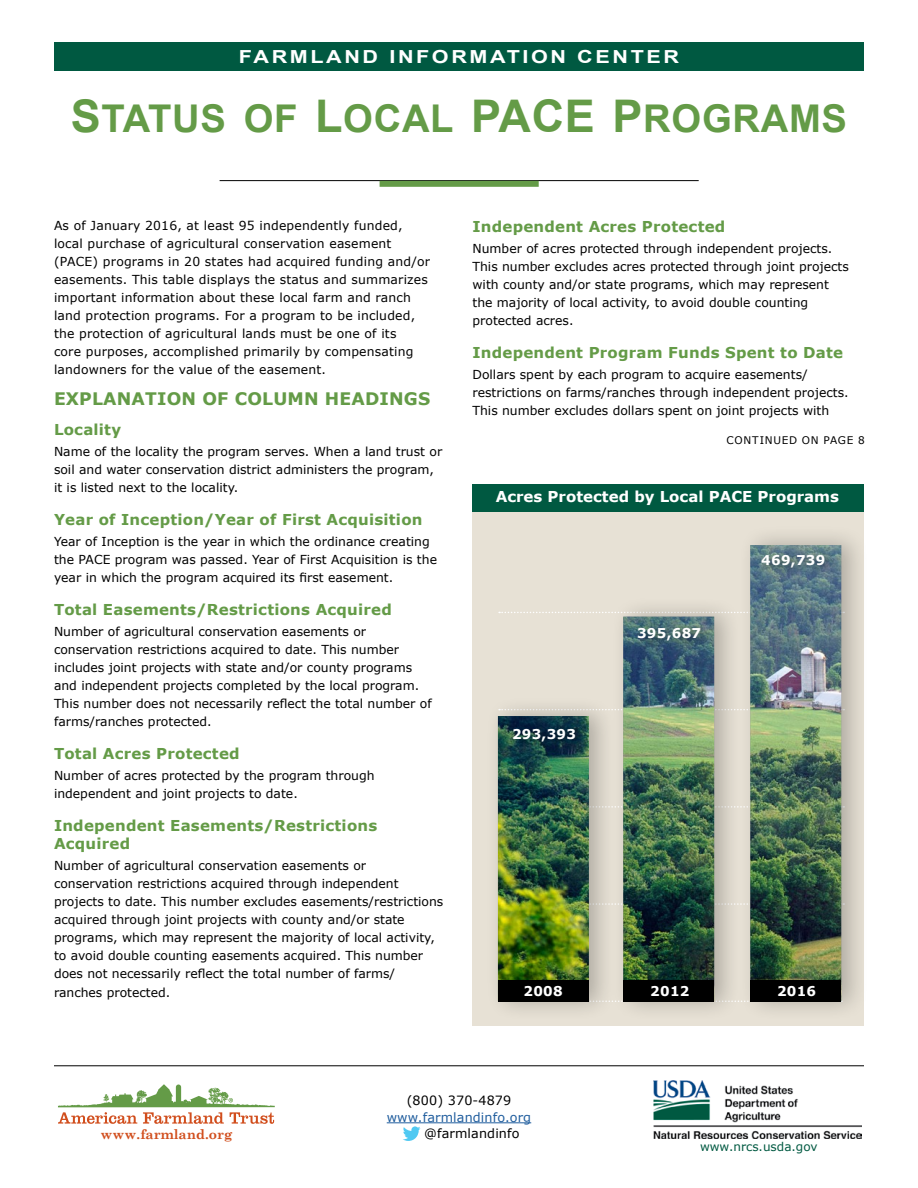
<style>
.page{position:relative;width:918px;height:1188px;background:#fff}
.page>*{position:absolute;margin:0;border:0;box-sizing:border-box;transform-origin:0 0}
.t1{font:38.25px "Arial Bold MT SC850";letter-spacing:.02em;color:#649b47}
.t2{font:700 18px "Arial";letter-spacing:.12em;color:#fff;scale:1.2 1}
.t3{font:700 17.25px "Verdana";letter-spacing:.01em;color:#649b47}
.t4{font:700 15px/18px "Verdana";letter-spacing:.015em;color:#649b47}
.t5{font:700 15px "Verdana";color:#fff}
.t6{font:700 13.5px "Verdana";letter-spacing:.02em;color:#fff}
.t7{font:700 13.5px "Century Schoolbook";color:#d14e1d}
.t8{font:12.75px "Verdana";letter-spacing:.01em;color:#000}
.t9{font:12.75px "Verdana";letter-spacing:.01em;color:#215e9e}
.t10{font:12.3px/18px "Verdana";color:#000}
.t11{font:12px "Verdana";color:#005941}
.t12{font:10.5px "Verdana";letter-spacing:.07em;color:#000}
.s1{font-size:45px}
</style>
<div class="page">
<div style="left:54px;top:42px;width:810px;height:28px;background:#005941"></div>
<hr style="left:54px;top:1066px;width:810px;height:1px;background:#000">
<svg style="left:58px;top:1084px;width:217px;height:40px"></svg>
<hr style="left:387px;top:1122px;width:144px;height:1px;background:#215e9e">
<svg style="left:403px;top:1126px;width:18px;height:15px"></svg>
<img style="left:654px;top:1080px;width:207px;height:58px">
<div style="left:472px;top:484px;width:392px;height:542px;background:#e7e1d5"></div>
<hr style="left:220px;top:180px;width:479px;height:1px;background:#000">
<div style="left:380px;top:181px;width:159px;height:6px;background:#649b47"></div>
<div style="left:472px;top:484px;width:392px;height:28px;background:#005941"></div>
<div style="left:485px;top:525px;width:384px;height:496px;background:#000;opacity:.25"></div>
<img style="left:498px;top:545px;width:343px;height:456px">
<div style="left:633px;top:622px;width:78px;height:28px;background:#000;opacity:.5"></div>
<div style="left:757px;top:549px;width:78px;height:28px;background:#000;opacity:.5"></div>
<div style="left:509px;top:723px;width:77px;height:28px;background:#000;opacity:.5"></div>
<div style="left:498px;top:980px;width:91px;height:22px;background:#000"></div>
<div style="left:623px;top:980px;width:91px;height:22px;background:#000"></div>
<div style="left:750px;top:980px;width:91px;height:22px;background:#000"></div>
<h2 class="t2" style="left:239px;top:44px;width:368px">FARMLAND INFORMATION CENTER</h2>
<h1 class="t1" style="left:71px;top:93px;width:774px"><span class="s1">S</span>TATUS OF <span class="s1">L</span>OCAL <span class="s1">PAC E P</span>ROGRAMS</h1>
<p class="t10" style="left:54px;top:217px;width:378px">As of January 2016, at least 95 independently funded, local purchase of agricultural conservation easement (PACE) programs in 20 states had acquired funding and/or easements. This table displays the status and summarizes important information about these local farm and ranch land protection programs. For a program to be included, the protection of agricultural lands must be one of its<br>core purposes, accomplished primarily by compensating landowners for the value of the easement.</p>
<h3 class="t3" style="left:54px;top:388px;width:378px">EXPLANATION OF COLUMN HEADINGS</h3>
<p class="t4" style="left:54px;top:421px;width:69px">Locality</p>
<p class="t10" style="left:54px;top:443px;width:390px">Name of the locality the program serves. When a land trust or soil and water conservation district administers the program, it is listed next to the locality.</p>
<p class="t4" style="left:54px;top:511px;width:370px">Year of Inception/Year of First Acquisition</p>
<p class="t10" style="left:54px;top:533px;width:385px">Year of Inception is the year in which the ordinance creating the PACE program was passed. Year of First Acquisition is the year in which the program acquired its first easement.</p>
<p class="t4" style="left:54px;top:601px;width:339px">Total Easements/Restrictions Acquired</p>
<p class="t10" style="left:54px;top:623px;width:379px">Number of agricultural conservation easements or conservation restrictions acquired to date. This number includes joint projects with state and/or county programs and independent projects completed by the local program.<br>This number does not necessarily reflect the total number of farms/ranches protected.</p>
<p class="t4" style="left:54px;top:745px;width:187px">Total Acres Protected</p>
<p class="t10" style="left:54px;top:767px;width:322px">Number of acres protected by the program through independent and joint projects to date.</p>
<p class="t4" style="left:54px;top:817px;width:325px">Independent Easements/Restrictions<br>Acquired</p>
<p class="t10" style="left:54px;top:857px;width:391px">Number of agricultural conservation easements or conservation restrictions acquired through independent projects to date. This number excludes easements/restrictions acquired through joint projects with county and/or state programs, which may represent the majority of local activity, to avoid double counting easements acquired. This number does not necessarily reflect the total number of farms/ ranches protected.</p>
<p class="t4" style="left:472px;top:218px;width:254px">Independent Acres Protected</p>
<p class="t10" style="left:472px;top:240px;width:378px">Number of acres protected through independent projects.<br>This number excludes acres protected through joint projects with county and/or state programs, which may represent the majority of local activity, to avoid double counting protected acres.</p>
<p class="t4" style="left:472px;top:344px;width:372px">Independent Program Funds Spent to Date</p>
<p class="t10" style="left:472px;top:366px;width:378px">Dollars spent by each program to acquire easements/ restrictions on farms/ranches through independent projects.<br>This number excludes dollars spent on joint projects with</p>
<p class="t12" style="left:727px;top:433px;width:140px">CONTINUED ON PAGE 8</p>
<p class="t5" style="left:496px;top:487px;width:345px">Acres Protected by Local PACE Programs</p>
<p class="t6" style="left:512px;top:725px;width:66px">293,393</p>
<p class="t6" style="left:637px;top:624px;width:66px">395,687</p>
<p class="t6" style="left:761px;top:551px;width:66px">469,739</p>
<p class="t6" style="left:524px;top:982px;width:41px">2008</p>
<p class="t6" style="left:650px;top:982px;width:41px">2012</p>
<p class="t6" style="left:777px;top:982px;width:41px">2016</p>
<p class="t7" style="left:101px;top:1126px;width:133px">www.farmland.org</p>
<p class="t8" style="left:407px;top:1092px;width:106px">(800) 370-4879</p>
<p class="t9" style="left:387px;top:1109px;width:146px">www.farmlandinfo.org</p>
<p class="t8" style="left:424px;top:1125px;width:97px">@farmlandinfo</p>
<p class="t11" style="left:700px;top:1139px;width:119px">www.nrcs.usda.gov</p>
</div>
